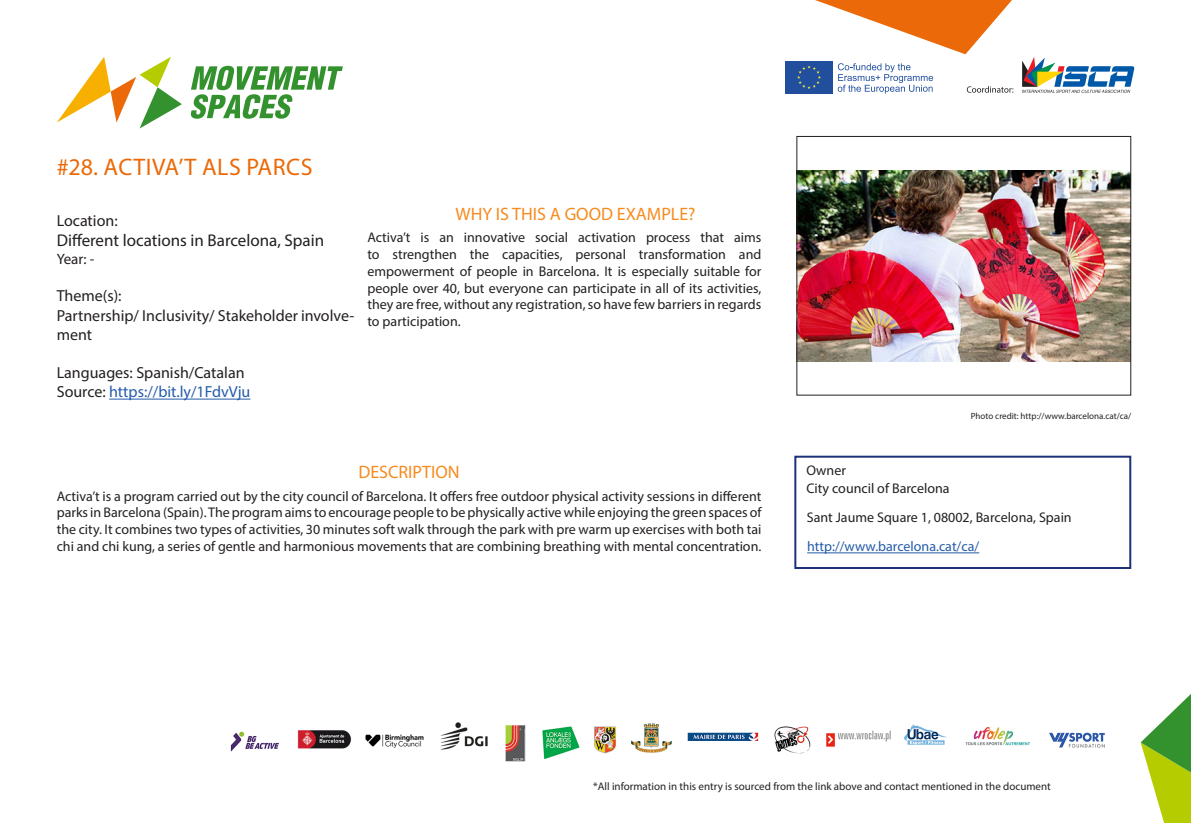
<style>
.page{position:relative;width:1191px;height:823px;background:#fff}
.page>*{position:absolute;margin:0;border:0;box-sizing:border-box;transform-origin:0 0}
.t1{font:24px "Myriad Pro";letter-spacing:.02em;color:#eb6908}
.t2{font:18px "Myriad Pro";color:#f68b1f}
.t3{font:17px "Myriad Pro";color:#231f20}
.t4{font:16px/19.2px "Myriad Pro";color:#231f20}
.t5{font:15px "Myriad Pro";color:#231f20}
.t6{font:14px/16.8px "Myriad Pro";color:#231f20;text-align:justify}
.t7{font:14px "Myriad Pro";color:#245ba9}
.t8{font:11px "Myriad Pro";color:#231f20}
.t9{font:9px "Myriad Pro";color:#231f20}
.s1{color:#245ba9}
</style>
<div class="page">
<svg style="left:57px;top:57px;width:125px;height:71px"></svg>
<svg style="left:191px;top:66px;width:152px;height:53px"></svg>
<svg style="left:966px;top:86px;width:47px;height:7px"></svg>
<svg style="left:1022px;top:57px;width:112px;height:36px"></svg>
<div style="left:785px;top:61px;width:48px;height:32px;background:#214f9e"></div>
<svg style="left:797px;top:65px;width:24px;height:24px"></svg>
<svg style="left:837px;top:63px;width:96px;height:31px"></svg>
<hr style="left:109px;top:398px;width:141px;height:1px;background:#245ba9">
<svg style="left:815px;top:0;width:197px;height:54px"></svg>
<svg style="left:1140px;top:694px;width:51px;height:128px"></svg>
<div style="left:794px;top:455px;width:337px;height:113px;border:2px solid #1c3177"></div>
<img style="left:230px;top:722px;width:875px;height:40px">
<hr style="left:807px;top:552px;width:172px;height:1px;background:#245ba9">
<img style="left:798px;top:170px;width:331px;height:191px">
<div style="left:796px;top:136px;width:335px;height:259px;border:1px solid #231f20"></div>
<h1 class="t1" style="left:57px;top:152px;width:257px">#28. ACTIVA’T ALS PARCS</h1>
<p class="t4" style="left:57px;top:210px;width:62px">Location:</p>
<p class="t3" style="left:57px;top:230px;width:269px">Different locations in Barcelona, Spain</p>
<p class="t5" style="left:57px;top:250px;width:39px">Year: -</p>
<p class="t4" style="left:57px;top:286px;width:299px">Theme(s):<br>Partnership/ Inclusivity/ Stakeholder involve&shy;ment</p>
<p class="t4" style="left:57px;top:363px;width:195px">Languages: Spanish/Catalan<br>Source: <span class="s1">https://bit.ly/1FdvVju</span></p>
<p class="t2" style="left:455px;top:202px;width:242px">WHY IS THIS A GOOD EXAMPLE?</p>
<p class="t6" style="left:367px;top:229px;width:395px">Activa’t is an innovative social activation process that aims to strengthen the capacities, personal transformation and empowerment of people in Barcelona. It is especially suitable for people over 40, but everyone can participate in all of its activities, they are free, without any registration, so have few barriers in regards to participation.</p>
<p class="t2" style="left:358px;top:460px;width:103px">DESCRIPTION</p>
<p class="t6" style="left:57px;top:487px;width:706px">Activa’t is a program carried out by the city council of Barcelona. It offers free outdoor physical activity sessions in different parks in Barcelona (Spain). The program aims to encourage people to be physically active while enjoying the green spaces of the city. It combines two types of activities, 30 minutes soft walk through the park with pre warm up exercises with both tai chi and chi kung, a series of gentle and harmonious movements that are combining breathing with mental concentration.</p>
<p class="t6" style="left:806px;top:461px;width:41px">Owner</p>
<p class="t9" style="left:970px;top:410px;width:162px">Photo credit: http://www.barcelona.cat/ca/</p>
<p class="t6" style="left:806px;top:473px;width:267px;line-height:28.7px">City council of Barcelona<br>Sant Jaume Square 1, 08002, Barcelona, Spain</p>
<p class="t7" style="left:807px;top:538px;width:174px">http://www.barcelona.cat/ca/</p>
<p class="t8" style="left:593px;top:778px;width:459px">*All information in this entry is sourced from the link above and contact mentioned in the document</p>
</div>
